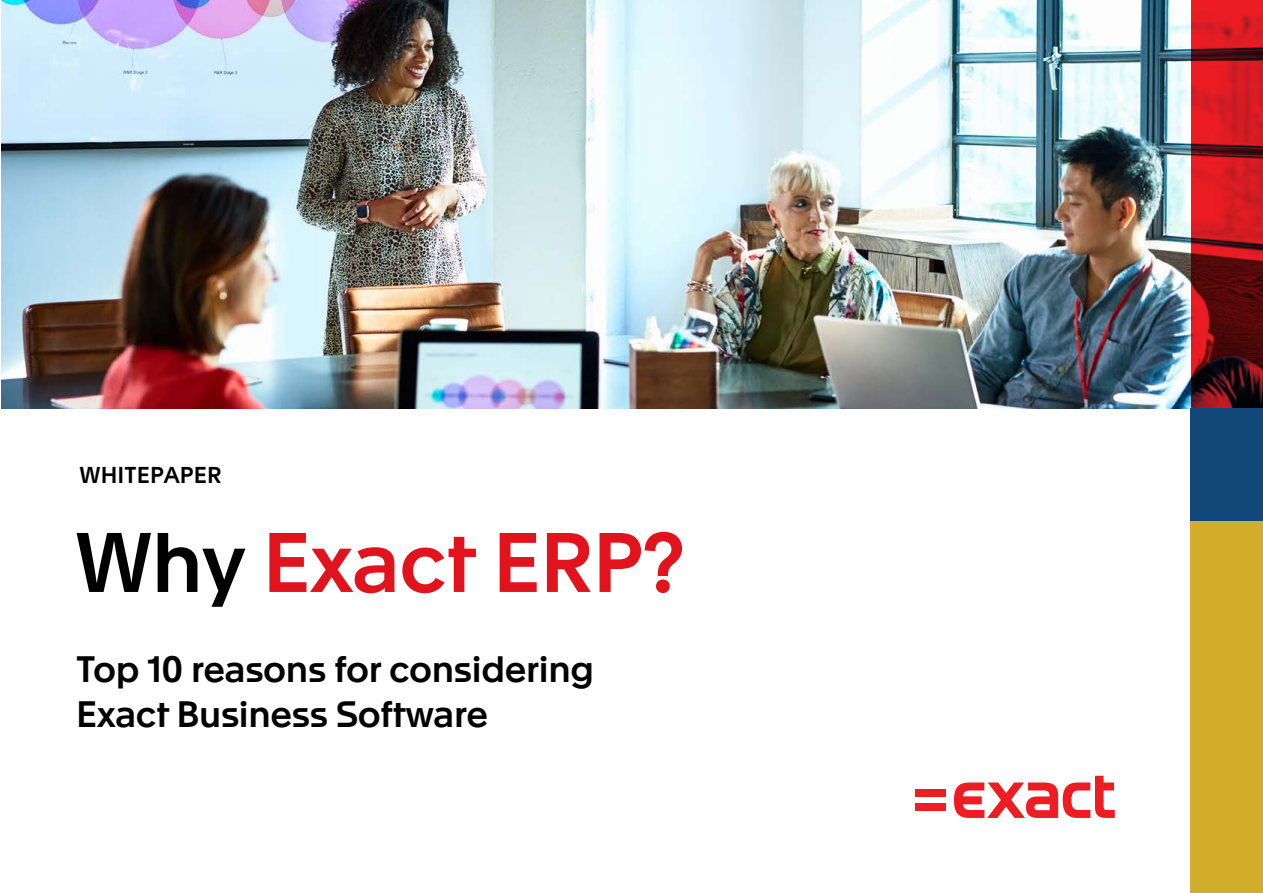
<style>
.page{position:relative;width:1263px;height:893px;background:#fff}
.page>*{position:absolute;margin:0;border:0;box-sizing:border-box;transform-origin:0 0}
.t1{font:500 82.5px "Apax";letter-spacing:-.01em;color:#e1141d}
.t2{font:500 36px/45px "Apax";letter-spacing:-.01em;color:#000}
.t3{font:500 22.5px "Apax";letter-spacing:.005em;color:#000}
.s1{color:#000}
</style>
<div class="page">
<img style="left:1px;top:0;width:1190px;height:408px">
<svg style="left:1191px;top:0;width:72px;height:408px;background:#a0141a"></svg>
<div style="left:1191px;top:408px;width:72px;height:114px;background:#124779"></div>
<div style="left:1191px;top:522px;width:72px;height:371px;background:#d2ac2b"></div>
<div style="left:916px;top:789px;width:30px;height:8px;background:#ed1d24"></div>
<div style="left:916px;top:803px;width:30px;height:8px;background:#ed1d24"></div>
<svg style="left:954px;top:776px;width:161px;height:42px"></svg>
<p class="t3" style="left:80px;top:459px;width:144px">WHITEPAPER</p>
<h1 class="t1" style="left:75px;top:503px;width:612px"><span class="s1">Why</span> Exact ERP?</h1>
<p class="t2" style="left:76px;top:644px;width:519px">Top 10 reasons for considering<br>Exact Business Software</p>
</div>
